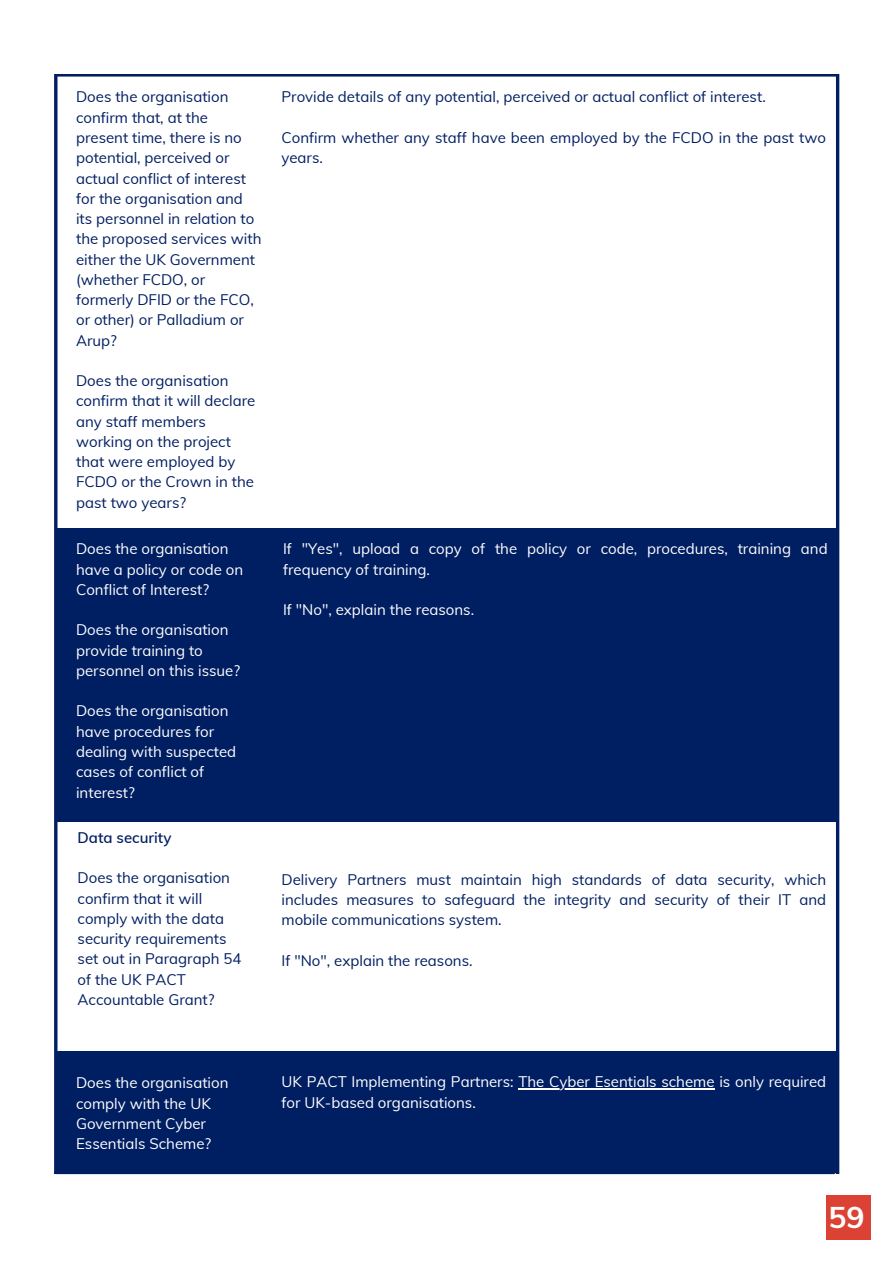
<style>
.page{position:relative;width:893px;height:1264px;background:#fff}
.page>*{position:absolute;margin:0;border:0;box-sizing:border-box;transform-origin:0 0}
.t1{font:700 30px "Muli";color:#fff}
.t2{font:15px/20.2px "Muli";color:#001e62}
.t3{font:15px/20.2px "Muli";color:#fff}
.t4{font:600 15px "Muli";color:#001e62}
</style>
<div class="page">
<hr style="left:54px;top:0;width:3px;height:1261px;background:#001e62">
<svg style="left:835px;top:74px;width:4px;height:1100px;fill:#001e62"></svg>
<div style="left:23px;top:1174px;width:843px;height:89px;background:#fff"></div>
<div style="left:826px;top:1195px;width:44px;height:44px;background:#dc4234"></div>
<svg style="left:57px;top:74px;width:778px;height:3px;fill:#001e62"></svg>
<div style="left:0;top:0;width:848px;height:73px;background:#fff"></div>
<hr style="left:56px;top:1170px;width:777px;height:4px;background:#001e62">
<div style="left:56px;top:528px;width:781px;height:293px;background:#001e62"></div>
<div style="left:56px;top:1051px;width:781px;height:121px;background:#001e62"></div>
<hr style="left:518px;top:1088px;width:196px;height:1px;background:#fff">
<p class="t2" style="left:76px;top:87px;width:187px">Does the organisation confirm that, at the present time, there is no potential, perceived or actual conflict of interest for the organisation and its personnel in relation to the proposed services with either the UK Government (whether FCDO, or formerly DFID or the FCO, or other) or Palladium or<br>Arup?</p>
<p class="t2" style="left:76px;top:370px;width:181px">Does the organisation confirm that it will declare any staff members working on the project that were employed by<br>FCDO or the Crown in the past two years?</p>
<p class="t3" style="left:76px;top:538px;width:169px">Does the organisation have a policy or code on<br>Conflict of Interest?</p>
<p class="t3" style="left:76px;top:619px;width:165px">Does the organisation provide training to personnel on this issue?</p>
<p class="t3" style="left:76px;top:700px;width:162px">Does the organisation have procedures for dealing with suspected cases of conflict of interest?</p>
<p class="t2" style="left:281px;top:87px;width:485px">Provide details of any potential, perceived or actual conflict of interest.</p>
<p class="t2" style="left:281px;top:127px;width:546px">Confirm whether any staff have been employed by the FCDO in the past two years.</p>
<p class="t3" style="left:283px;top:538px;width:546px">If "Yes", upload a copy of the policy or code, procedures, training and frequency of training.</p>
<h1 class="t3" style="left:283px;top:599px;width:193px">If "No", explain the reasons.</h1>
<p class="t4" style="left:78px;top:827px;width:95px">Data security</p>
<p class="t2" style="left:78px;top:867px;width:165px">Does the organisation confirm that it will comply with the data security requirements set out in Paragraph 54 of the UK PACT<br>Accountable Grant?</p>
<p class="t2" style="left:281px;top:869px;width:546px;text-align:justify">Delivery Partners must maintain high standards of data security, which includes measures to safeguard the integrity and security of their IT and mobile communications system.</p>
<p class="t2" style="left:281px;top:950px;width:193px">If "No", explain the reasons.</p>
<p class="t3" style="left:76px;top:1072px;width:154px">Does the organisation comply with the UK<br>Government Cyber<br>Essentials Scheme?</p>
<p class="t3" style="left:281px;top:1071px;width:546px">UK PACT Implementing Partners: The Cyber Esentials scheme is only required for UK-based organisations.</p>
<p class="t1" style="left:828px;top:1198px;width:37px">59</p>
</div>
